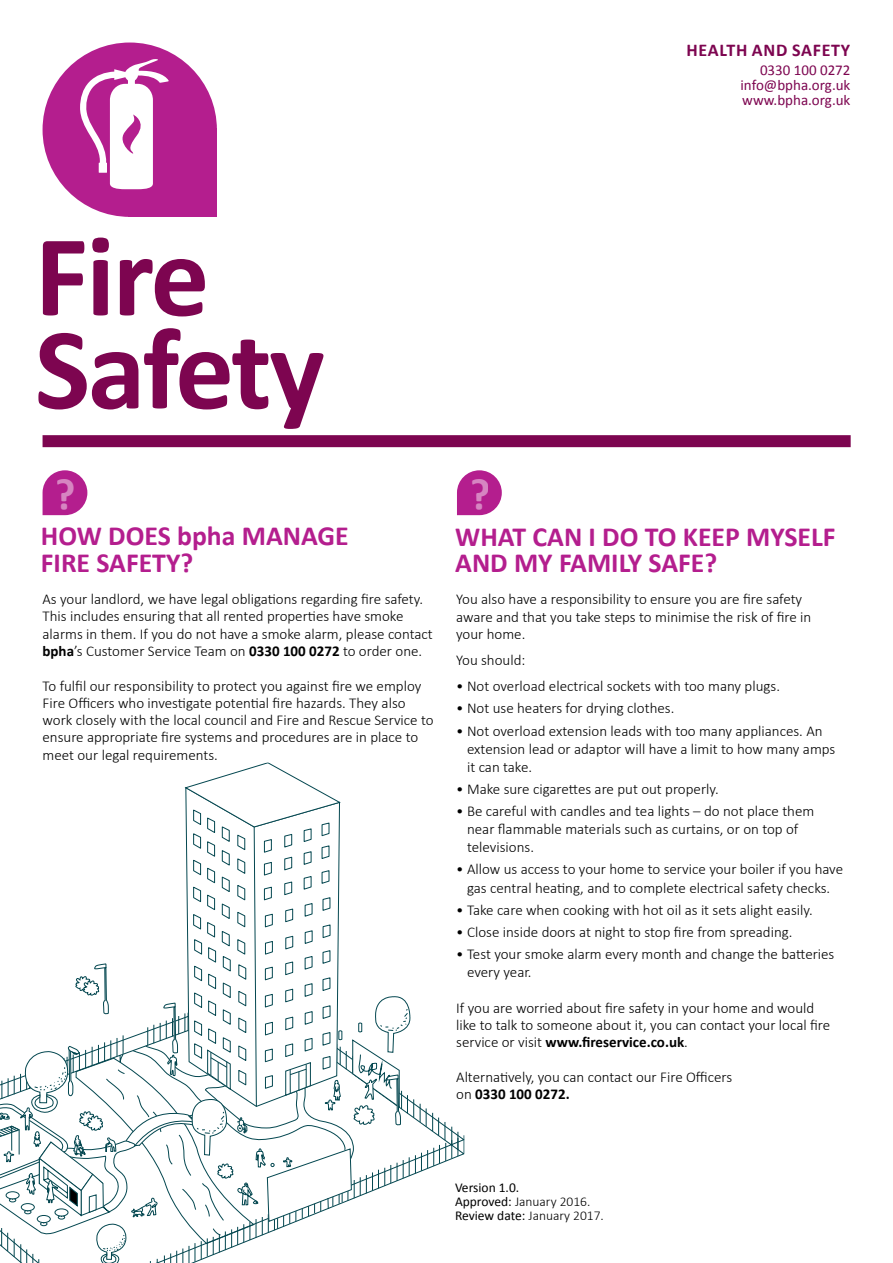
<style>
.page{position:relative;width:893px;height:1263px;background:#fff}
.page>*{position:absolute;margin:0;border:0;box-sizing:border-box;transform-origin:0 0}
.t1{font:700 117px/93px "Calibri";letter-spacing:-.025em;color:#7d0550}
.t2{font:700 44.7px "Calibri";color:#fff}
.t3{font:700 27.75px/26.2px "Calibri";color:#b41e8e}
.t4{font:700 18px "Calibri";color:#7d0550}
.t5{font:300 15px/17.2px "Calibri";color:#000}
.t6{font:15px/15px "Calibri";color:#7d0550;text-align:justify}
.t7{font:13.5px/14.2px "Calibri";color:#000}
.s1{font-weight:700}
.s2{font-weight:300}
</style>
<div class="page">
<svg style="left:458px;top:1132px;width:7px;height:24px"></svg>
<svg style="left:0;top:762px;width:452px;height:501px"></svg>
<div style="left:43px;top:435px;width:808px;height:12px;background:#7d0550"></div>
<div style="left:43px;top:43px;width:174px;height:174px;background:#b41e8e;border-radius:50%"></div>
<div style="left:128px;top:128px;width:89px;height:89px;background:#b41e8e"></div>
<svg style="left:43px;top:470px;width:44px;height:45px;background:#bf419f"></svg>
<svg style="left:457px;top:470px;width:45px;height:45px;background:#c044a1"></svg>
<svg style="left:80px;top:59px;width:89px;height:130px"></svg>
<p class="t4" style="left:686px;top:39px;width:23px">Health</p>
<p class="t4" style="left:752px;top:39px;width:13px">and</p>
<p class="t4" style="left:792px;top:39px;width:20px">Safety</p>
<p class="t6" style="left:740px;top:62px;width:111px;text-indent:20px">0330 100 0272 info@bpha.org.uk www.bpha.org.uk</p>
<h1 class="t1" style="left:35px;top:224px;width:291px">Fire<br>Safety</h1>
<h2 class="t2" style="left:55px;top:467px;width:22px">?</h2>
<h3 class="t3" style="left:41px;top:522px;width:309px">HOW DOES bpha MANAGE<br>FIRE SAFETY?</h3>
<p class="t5" style="left:43px;top:590px;width:392px">As your landlord, we have legal obligations regarding fire safety.<br>This includes ensuring that all rented properties have smoke alarms in them. If you do not have a smoke alarm, please contact <span class="s1">bpha</span>’s Customer Service Team on <span class="s1">0330 100 0272</span> to order one.</p>
<p class="t5" style="left:43px;top:676px;width:393px">To fulfil our responsibility to protect you against fire we employ Fire Officers who investigate potential fire hazards. They also work closely with the local council and Fire and Rescue Service to ensure appropriate fire systems and procedures are in place to meet our legal requirements.</p>
<h2 class="t2" style="left:469px;top:466px;width:22px">?</h2>
<h3 class="t3" style="left:455px;top:522px;width:382px">WHAT CAN I DO TO KEEP MYSELF<br>AND MY FAMILY SAFE?</h3>
<p class="t5" style="left:456px;top:590px;width:357px">You also have a responsibility to ensure you are fire safety aware and that you take steps to minimise the risk of fire in your home.</p>
<p class="t5" style="left:456px;top:650px;width:71px">You should:</p>
<p class="t5" style="left:456px;top:677px;width:325px">• Not overload electrical sockets with too many plugs.</p>
<p class="t5" style="left:456px;top:699px;width:220px">• Not use heaters for drying clothes.</p>
<p class="t5" style="left:467px;top:721px;width:370px;line-height:18px;text-indent:-11px">• Not overload extension leads with too many appliances. An extension lead or adaptor will have a limit to how many amps it can take.</p>
<p class="t5" style="left:456px;top:780px;width:264px">• Make sure cigarettes are put out properly.</p>
<p class="t5" style="left:467px;top:801px;width:349px;line-height:18px;text-indent:-11px">• Be careful with candles and tea lights – do not place them near flammable materials such as curtains, or on top of televisions.</p>
<p class="t5" style="left:456px;top:860px;width:388px;line-height:18px;text-align:center">• Allow us access to your home to service your boiler if you have gas central heating, and to complete electrical safety checks.</p>
<p class="t5" style="left:456px;top:900px;width:358px">• Take care when cooking with hot oil as it sets alight easily.</p>
<p class="t5" style="left:456px;top:923px;width:338px">• Close inside doors at night to stop fire from spreading.</p>
<p class="t5" style="left:467px;top:944px;width:369px;line-height:18px;text-indent:-11px">• Test your smoke alarm every month and change the batteries every year.</p>
<p class="t5" style="left:456px;top:998px;width:375px">If you are worried about fire safety in your home and would like to talk to someone about it, you can contact your local fire service or visit <span class="s1">www.fireservice.co.uk</span>.</p>
<p class="t5" style="left:456px;top:1067px;width:278px">Alternatively, you can contact our Fire Officers on <span class="s1">0330 100 0272.</span></p>
<p class="t7" style="left:455px;top:1180px;width:150px">Version 1.0.<br>Approved: <span class="s2">January 2016.<br></span>Review date: <span class="s2">January 2017.</span></p>
</div>
